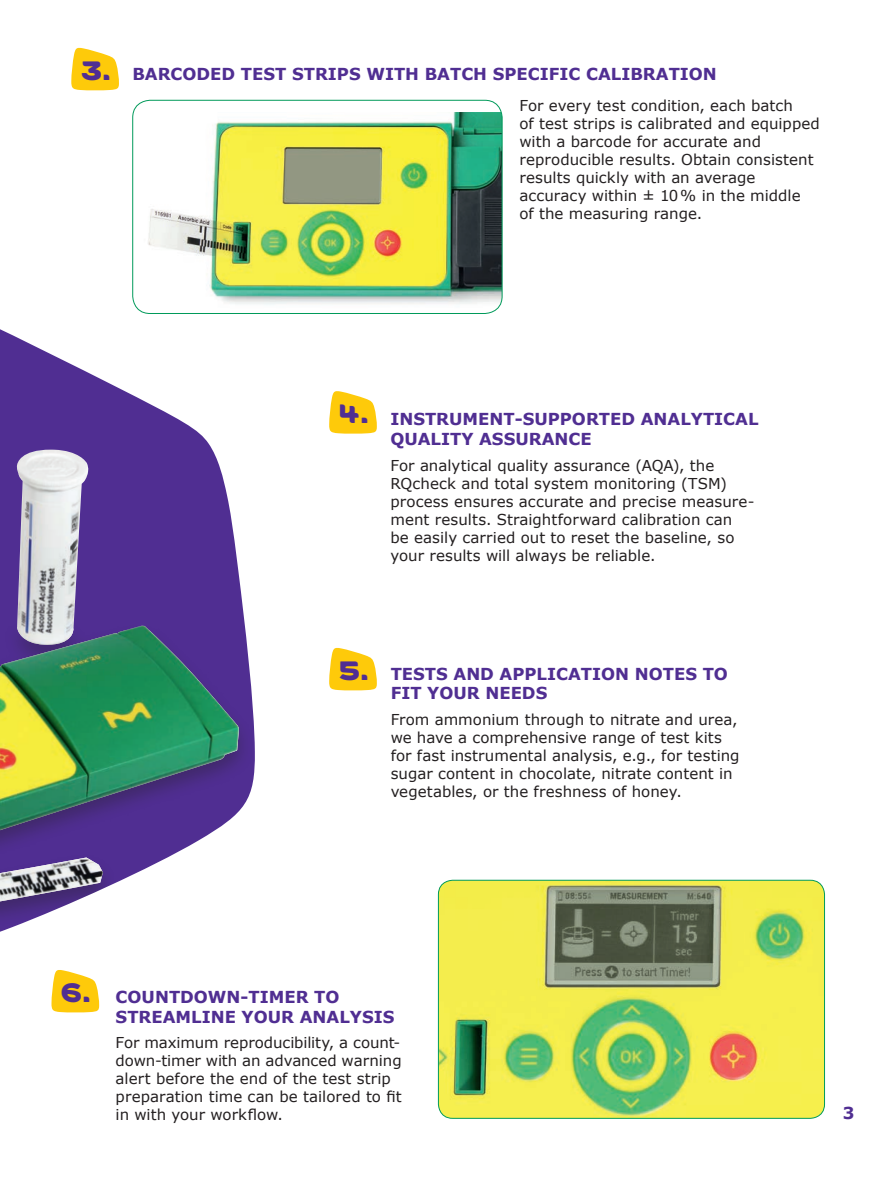
<style>
.page{position:relative;width:893px;height:1187px;background:#fff}
.page>*{position:absolute;margin:0;border:0;box-sizing:border-box;transform-origin:0 0}
.t1{font:27px "Merck";color:#502e92}
.t2{font:700 16.5px/19.8px "Verdana";color:#502e92}
.t3{font:15px/18px "Verdana";letter-spacing:.005em;color:#231f20}
</style>
<div class="page">
<svg style="left:0;top:313px;width:255px;height:619px"></svg>
<div style="left:0;top:621px;width:254px;height:310px;background:#231f20;opacity:.35"></div>
<img style="left:0;top:449px;width:239px;height:452px">
<img style="left:134px;top:112px;width:368px;height:201px">
<div style="left:132px;top:100px;width:370px;height:214px;border:1px solid #009a5a;border-radius:17px"></div>
<svg style="left:71px;top:47px;width:48px;height:44px"></svg>
<svg style="left:329px;top:391px;width:48px;height:43px"></svg>
<svg style="left:329px;top:647px;width:48px;height:43px"></svg>
<svg style="left:51px;top:970px;width:48px;height:42px"></svg>
<img style="left:438px;top:881px;width:386px;height:237px">
<div style="left:438px;top:879px;width:387px;height:239px;border:1px solid #009a5a;border-radius:14px"></div>
<h1 class="t1" style="left:82px;top:54px;width:32px">3.</h1>
<p class="t2" style="left:132px;top:64px;width:586px">BARCODED TEST STRIPS WITH BATCH SPECIFIC CALIBRATION</p>
<p class="t3" style="left:519px;top:97px;width:302px">For every test condition, each batch<br>of test strips is calibrated and equipped with a barcode for accurate and reproducible results. Obtain consistent results quickly with an average accuracy within ± 10% in the middle<br>of the measuring range.</p>
<h1 class="t1" style="left:340px;top:398px;width:32px">4.</h1>
<p class="t2" style="left:390px;top:409px;width:370px">INSTRUMENT-SUPPORTED ANALYTICAL<br>QUALITY ASSURANCE</p>
<p class="t3" style="left:390px;top:456px;width:363px">For analytical quality assurance (AQA), the RQcheck and total system monitoring (TSM) process ensures accurate and precise measure&shy;ment results. Straightforward calibration can be easily carried out to reset the baseline, so your results will always be reliable.</p>
<h1 class="t1" style="left:340px;top:654px;width:32px">5.</h1>
<p class="t2" style="left:391px;top:663px;width:339px">TESTS AND APPLICATION NOTES TO<br>FIT YOUR NEEDS</p>
<p class="t3" style="left:391px;top:710px;width:350px">From ammonium through to nitrate and urea, we have a comprehensive range of test kits for fast instrumental analysis, e.g., for testing sugar content in chocolate, nitrate content in vegetables, or the freshness of honey.</p>
<h1 class="t1" style="left:62px;top:976px;width:32px">6.</h1>
<p class="t2" style="left:116px;top:986px;width:280px">COUNTDOWN-TIMER TO<br>STREAMLINE YOUR ANALYSIS</p>
<p class="t3" style="left:116px;top:1033px;width:288px">For maximum reproducibility, a count&shy;down-timer with an advanced warning alert before the end of the test strip preparation time can be tailored to fit in with your workflow.</p>
<p class="t2" style="left:843px;top:1102px;width:13px">3</p>
</div>
